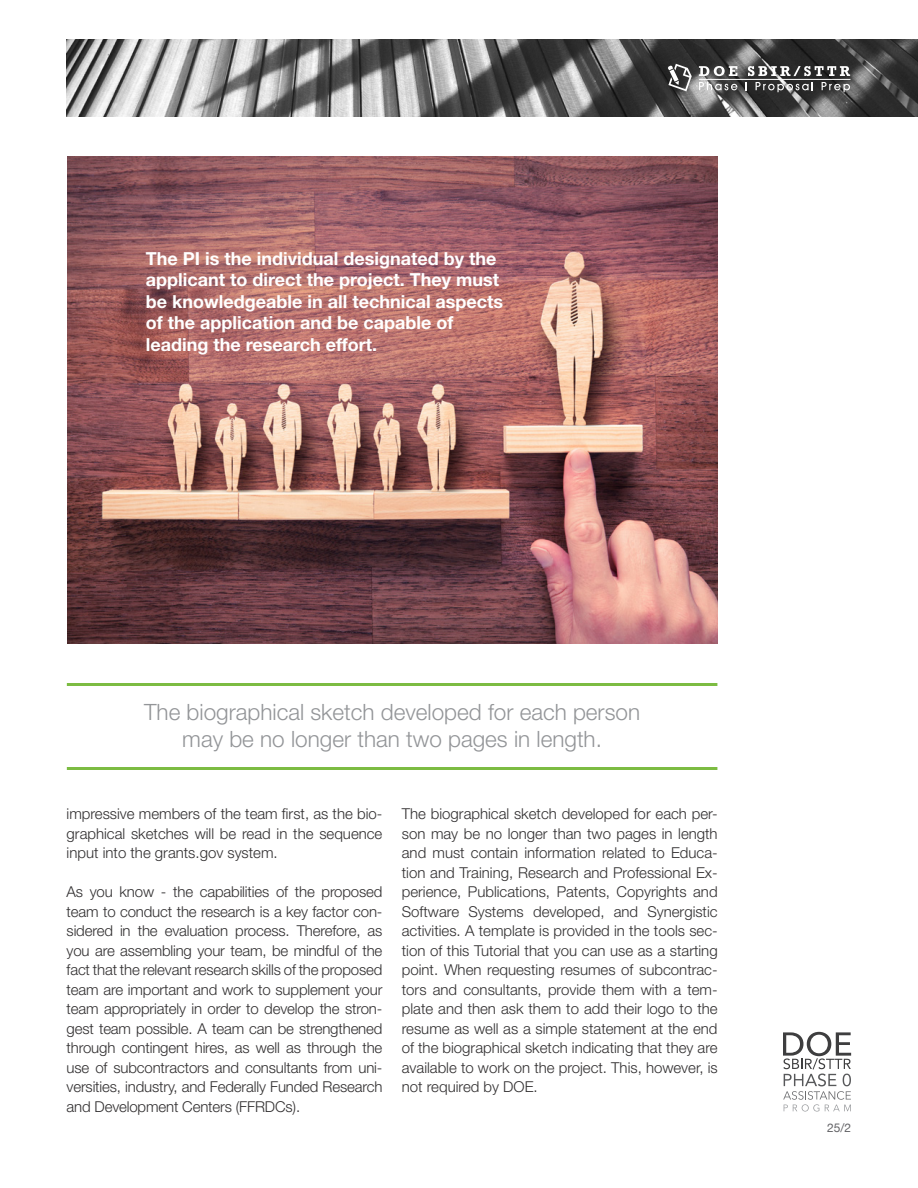
<style>
.page{position:relative;width:918px;height:1188px;background:#fff}
.page>*{position:absolute;margin:0;border:0;box-sizing:border-box;transform-origin:0 0}
.Pull_Quote{font:300 22.5px/27px "Helvetica Neue";color:#939598;text-align:center}
.Pull_Quote_on_images{font:700 18px/21.6px "Helvetica Neue";color:#fff}
.t1{font:300 15px/19.5px "Helvetica Neue";color:#312f30;text-align:justify}
.page{font:12px "Helvetica Neue";color:#636366}
</style>
<div class="page">
<hr style="left:67px;top:683px;width:650px;height:3px;background:#7cbc42">
<hr style="left:67px;top:767px;width:650px;height:3px;background:#7cbc42">
<img style="left:67px;top:156px;width:651px;height:488px">
<img style="left:67px;top:39px;width:851px;height:78px">
<svg style="left:699px;top:66px;width:38px;height:10px"></svg>
<svg style="left:748px;top:66px;width:102px;height:10px"></svg>
<svg style="left:699px;top:82px;width:38px;height:8px"></svg>
<svg style="left:756px;top:82px;width:57px;height:10px"></svg>
<svg style="left:822px;top:82px;width:28px;height:10px"></svg>
<hr style="left:699px;top:79px;width:152px;height:1px;background:#fff">
<svg style="left:668px;top:64px;width:24px;height:27px"></svg>
<svg style="left:783px;top:1032px;width:68px;height:80px"></svg>
<p class="Pull_Quote_on_images" style="left:146px;top:247px;width:359px">The PI is the individual designated by the applicant to direct the project. They must be knowledgeable in all technical aspects of the application and be capable of leading the research effort.</p>
<p class="Pull_Quote" style="left:144px;top:698px;width:498px">The biographical sketch developed for each person may be no longer than two pages in length.</p>
<p class="t1" style="left:67px;top:804px;width:317px">impressive members of the team first, as the bio&shy;graphical sketches will be read in the sequence input into the grants.gov system.</p>
<p class="t1" style="left:67px;top:882px;width:317px">As you know - the capabilities of the proposed team to conduct the research is a key factor con&shy;sidered in the evaluation process. Therefore, as you are assembling your team, be mindful of the fact that the relevant research skills of the proposed team are important and work to supplement your team appropriately in order to develop the stron&shy;gest team possible. A team can be strengthened through contingent hires, as well as through the use of subcontractors and consultants from uni&shy;versities, industry, and Federally Funded Research and Development Centers (FFRDCs).</p>
<p class="t1" style="left:402px;top:804px;width:317px">The biographical sketch developed for each per&shy;son may be no longer than two pages in length and must contain information related to Educa&shy;tion and Training, Research and Professional Ex&shy;perience, Publications, Patents, Copyrights and Software Systems developed, and Synergistic activities. A template is provided in the tools sec&shy;tion of this Tutorial that you can use as a starting point. When requesting resumes of subcontrac&shy;tors and consultants, provide them with a tem&shy;plate and then ask them to add their logo to the resume as well as a simple statement at the end of the biographical sketch indicating that they are available to work on the project. This, however, is not required by DOE.</p>
<p class="page" style="left:827px;top:1119px;width:26px">25/2</p>
</div>
